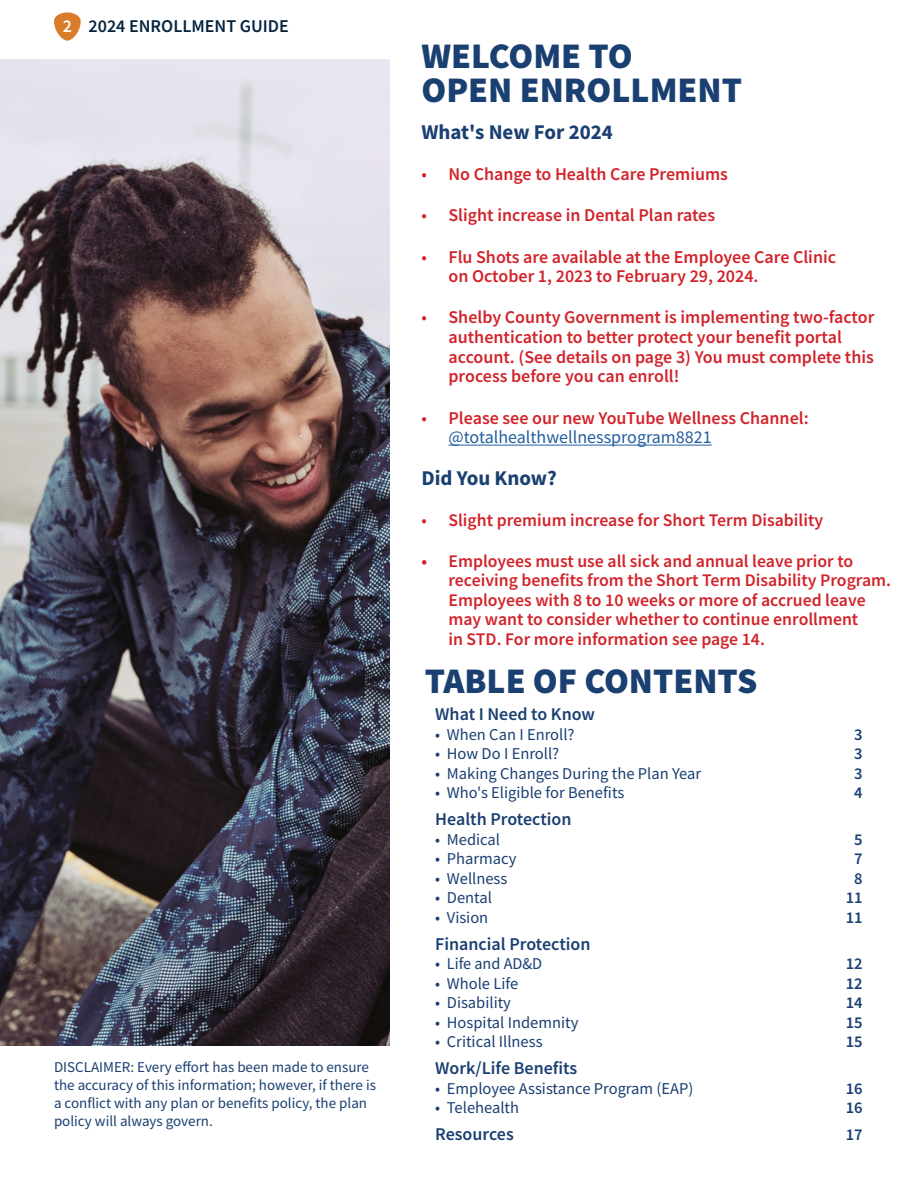
<style>
.page{position:relative;width:918px;height:1188px;background:#fff}
.page>*{position:absolute;margin:0;border:0;box-sizing:border-box;transform-origin:0 0}
.t1{font:900 36px/34.5px "Source Sans Pro";color:#1a3f71}
.t2{font:700 21px "Source Sans Pro";color:#1a3f71}
.t3{font:600 18px/19.6px "Source Sans Pro";color:#d2232a}
.t4{font:600 18px "Source Sans Pro";color:#1a3f71}
.t5{font:600 18px "Source Sans Pro";color:#04233f}
.t6{font:600 18px "Source Sans Pro";color:#fff}
.t7{font:600 17.7px/19.5px "Source Sans Pro";color:#d2232a}
.t8{font:16.5px "Source Sans Pro";color:#1a3f71}
.t9{font:600 16.5px "Source Sans Pro";color:#1a3f71}
.t10{font:15px/18px "Source Sans Pro";color:#1a3f71}
.s1{font-weight:400}
.s2{font-weight:400;color:#215e9e}
</style>
<div class="page">
<svg style="left:54px;top:12px;width:27px;height:29px"></svg>
<img style="left:0;top:59px;width:389px;height:986px">
<hr style="left:448px;top:445px;width:264px;height:1px;background:#215e9e">
<p class="t6" style="left:63px;top:14px;width:11px">2</p>
<p class="t5" style="left:89px;top:14px;width:202px">2024 ENROLLMENT GUIDE</p>
<p class="t10" style="left:54px;top:1058px;width:324px">DISCLAIMER: Every effort has been made to ensure the accuracy of this information; however, if there is a conflict with any plan or benefits policy, the plan policy will always govern.</p>
<h1 class="t1" style="left:422px;top:38px;width:322px">WELCOME TO<br>OPEN ENROLLMENT</h1>
<p class="t2" style="left:422px;top:118px;width:193px">What's New For 2024</p>
<p class="t3" style="left:422px;top:164px;width:308px"><span class="s1">•</span> No Change to Health Care Premiums</p>
<p class="t3" style="left:422px;top:205px;width:295px"><span class="s1">•</span> Slight increase in Dental Plan rates</p>
<p class="t3" style="left:448px;top:247px;width:389px;text-indent:-27px"><span class="s1">•</span> Flu Shots are available at the Employee Care Clinic on October 1, 2023 to February 29, 2024.</p>
<p class="t3" style="left:448px;top:307px;width:427px;text-indent:-27px"><span class="s1">•</span> Shelby County Government is implementing two-factor authentication to better protect your benefit portal account. (See details on page 3) You must complete this process before you can enroll!</p>
<p class="t3" style="left:448px;top:408px;width:362px;text-indent:-27px"><span class="s1">•</span> Please see our new YouTube Wellness Channel: <span class="s2">@totalhealthwellnessprogram8821</span></p>
<p class="t2" style="left:422px;top:463px;width:137px">Did You Know?</p>
<p class="t7" style="left:422px;top:510px;width:403px"><span class="s1">•</span> Slight premium increase for Short Term Disability</p>
<p class="t7" style="left:448px;top:551px;width:444px;text-indent:-27px">• Employees must use all sick and annual leave prior to receiving benefits from the Short Term Disability Program.<br>Employees with 8 to 10 weeks or more of accrued leave may want to consider whether to continue enrollment<br>in STD. For more information see page 14.</p>
<h1 class="t1" style="left:425px;top:663px;width:334px">TABLE OF CONTENTS</h1>
<p class="t4" style="left:435px;top:702px;width:161px">What I Need to Know</p>
<p class="t8" style="left:435px;top:724px;width:141px">• When Can I Enroll?</p>
<p class="t9" style="left:854px;top:723px;width:10px">3</p>
<p class="t8" style="left:435px;top:743px;width:126px">• How Do I Enroll?</p>
<p class="t9" style="left:854px;top:743px;width:10px">3</p>
<p class="t8" style="left:435px;top:763px;width:267px">• Making Changes During the Plan Year</p>
<p class="t9" style="left:854px;top:762px;width:10px">3</p>
<p class="t8" style="left:435px;top:782px;width:191px">• Who's Eligible for Benefits</p>
<p class="t9" style="left:854px;top:782px;width:10px">4</p>
<p class="t4" style="left:435px;top:807px;width:138px">Health Protection</p>
<p class="t8" style="left:435px;top:829px;width:66px">• Medical</p>
<p class="t9" style="left:854px;top:828px;width:10px">5</p>
<p class="t8" style="left:435px;top:848px;width:83px">• Pharmacy</p>
<p class="t9" style="left:854px;top:848px;width:10px">7</p>
<p class="t8" style="left:435px;top:868px;width:74px">• Wellness</p>
<p class="t9" style="left:854px;top:867px;width:10px">8</p>
<p class="t8" style="left:435px;top:887px;width:58px">• Dental</p>
<p class="t9" style="left:846px;top:887px;width:18px">11</p>
<p class="t8" style="left:435px;top:907px;width:55px">• Vision</p>
<p class="t9" style="left:846px;top:906px;width:18px">11</p>
<p class="t4" style="left:435px;top:932px;width:157px">Financial Protection</p>
<p class="t8" style="left:435px;top:953px;width:109px">• Life and AD&amp;D</p>
<p class="t9" style="left:846px;top:953px;width:18px">12</p>
<p class="t8" style="left:435px;top:973px;width:85px">• Whole Life</p>
<p class="t9" style="left:846px;top:972px;width:18px">12</p>
<p class="t8" style="left:435px;top:992px;width:77px">• Disability</p>
<p class="t9" style="left:846px;top:992px;width:18px">14</p>
<p class="t8" style="left:435px;top:1012px;width:145px">• Hospital Indemnity</p>
<p class="t9" style="left:846px;top:1011px;width:18px">15</p>
<p class="t8" style="left:435px;top:1031px;width:109px">• Critical Illness</p>
<p class="t9" style="left:846px;top:1031px;width:18px">15</p>
<p class="t4" style="left:435px;top:1056px;width:144px">Work/Life Benefits</p>
<p class="t8" style="left:435px;top:1078px;width:260px">• Employee Assistance Program (EAP)</p>
<p class="t9" style="left:846px;top:1077px;width:18px">16</p>
<p class="t8" style="left:435px;top:1097px;width:85px">• Telehealth</p>
<p class="t9" style="left:846px;top:1097px;width:18px">16</p>
<p class="t4" style="left:435px;top:1122px;width:80px">Resources</p>
<p class="t9" style="left:846px;top:1124px;width:18px">17</p>
</div>
